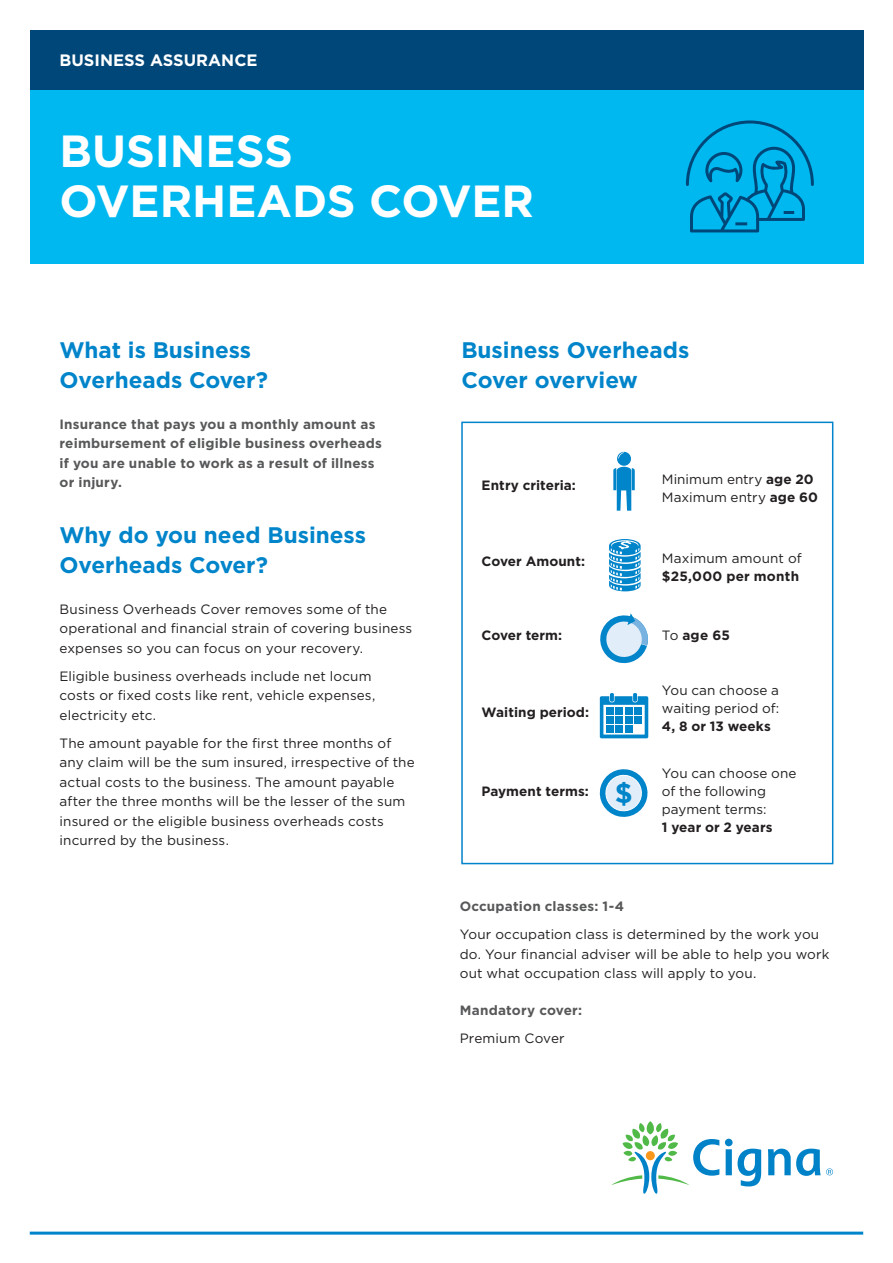
<style>
.page{position:relative;width:893px;height:1263px;background:#fff}
.page>*{position:absolute;margin:0;border:0;box-sizing:border-box;transform-origin:0 0}
.t1{font:700 45px/49.5px "Gotham";color:#fff}
.t2{font:700 22.5px/30px "Gotham";color:#0084ca}
.t3{font:700 16.5px "Gotham";color:#fff}
.t4{font:13.5px/19.5px "Gotham";letter-spacing:.01em;color:#231f20}
.t5{font:700 13.5px/19.5px "Gotham";letter-spacing:.015em;color:#57585a}
.t6{font:700 13.5px "Gotham";letter-spacing:.005em;color:#231f20}
.s1{font-weight:700}
.s2{font-weight:400}
.s3{font-size:27.75px;color:#0084ca}
</style>
<div class="page">
<div style="left:30px;top:89px;width:833px;height:175px;background:#00b8f0"></div>
<div style="left:30px;top:30px;width:833px;height:59px;background:#004779"></div>
<div style="left:461px;top:422px;width:372px;height:442px;background:#fff;border:2px solid #0084ca"></div>
<svg style="left:613px;top:452px;width:22px;height:59px"></svg>
<svg style="left:600px;top:613px;width:48px;height:51px"></svg>
<svg style="left:599px;top:769px;width:49px;height:48px"></svg>
<svg style="left:600px;top:693px;width:48px;height:45px"></svg>
<hr style="left:30px;top:1231px;width:833px;height:3px;background:#0084ca">
<svg style="left:686px;top:120px;width:128px;height:112px"></svg>
<svg style="left:612px;top:1121px;width:221px;height:73px"></svg>
<svg style="left:609px;top:539px;width:32px;height:52px;background:#54acdb"></svg>
<p class="t3" style="left:60px;top:49px;width:200px">BUSINESS ASSURANCE</p>
<h1 class="t1" style="left:60px;top:126px;width:476px">BUSINESS<br>OVERHEADS COVER</h1>
<h2 class="t2" style="left:60px;top:335px;width:210px">What is Business<br>Overheads Cover?</h2>
<p class="t5" style="left:60px;top:414px;width:324px">Insurance that pays you a monthly amount as reimbursement of eligible business overheads if you are unable to work as a result of illness or injury.</p>
<h2 class="t2" style="left:60px;top:520px;width:308px">Why do you need Business<br>Overheads Cover?</h2>
<p class="t4" style="left:60px;top:599px;width:354px">Business Overheads Cover removes some of the operational and financial strain of covering business expenses so you can focus on your recovery.</p>
<p class="t4" style="left:60px;top:666px;width:317px">Eligible business overheads include net locum costs or fixed costs like rent, vehicle expenses, electricity etc.</p>
<p class="t4" style="left:60px;top:733px;width:357px">The amount payable for the first three months of any claim will be the sum insured, irrespective of the actual costs to the business. The amount payable after the three months will be the lesser of the sum insured or the eligible business overheads costs incurred by the business.</p>
<h2 class="t2" style="left:461px;top:335px;width:230px">Business Overheads<br>Cover overview</h2>
<p class="t6" style="left:481px;top:476px;width:96px">Entry criteria:</p>
<p class="t4" style="left:662px;top:470px;width:157px;line-height:18px">Minimum entry <span class="s1">age 20<br></span>Maximum entry <span class="s1">age 60</span></p>
<p class="t6" style="left:481px;top:553px;width:105px">Cover Amount:</p>
<p class="t4" style="left:662px;top:548px;width:141px">Maximum amount of</p>
<p class="t6" style="left:662px;top:567px;width:139px">$25,000 per month</p>
<p class="t6" style="left:481px;top:627px;width:82px">Cover term:</p>
<p class="t6" style="left:662px;top:626px;width:69px"><span class="s2">To</span> age 65</p>
<p class="t6" style="left:481px;top:703px;width:109px">Waiting period:</p>
<p class="t6" style="left:481px;top:782px;width:153px">Payment terms: <span class="s3">$</span></p>
<p class="t4" style="left:662px;top:681px;width:119px;line-height:18px">You can choose a waiting period of:</p>
<p class="t6" style="left:662px;top:718px;width:110px">4, 8 or 13 weeks</p>
<p class="t4" style="left:662px;top:764px;width:136px;line-height:18px">You can choose one of the following payment terms:</p>
<p class="t6" style="left:662px;top:818px;width:112px">1 year or 2 years</p>
<p class="t5" style="left:460px;top:897px;width:166px">Occupation classes: 1-4</p>
<p class="t4" style="left:460px;top:924px;width:371px">Your occupation class is determined by the work you do. Your financial adviser will be able to help you work out what occupation class will apply to you.</p>
<p class="t5" style="left:460px;top:1000px;width:124px">Mandatory cover:</p>
<p class="t4" style="left:460px;top:1028px;width:106px">Premium Cover</p>
</div>
